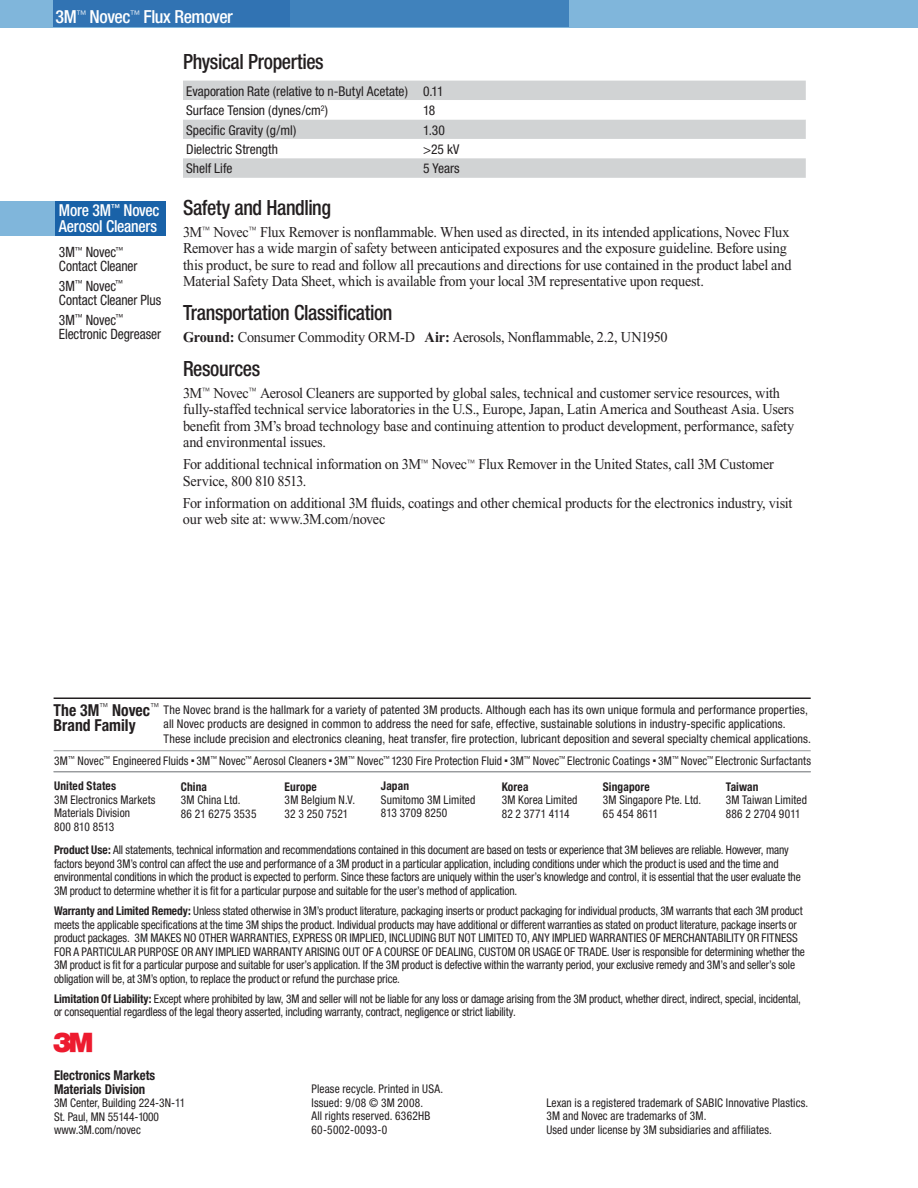
<style>
.page{position:relative;width:918px;height:1188px;background:#fff}
.page>*{position:absolute;margin:0;border:0;box-sizing:border-box;transform-origin:0 0}
.t1{font:27px "Logo 3 Mv 3 tt";color:#ed1b2f}
.t2{font:500 condensed 21px "Helvetica Neue";letter-spacing:-.02em;color:#231f20;scale:.95 1}
.t3{font:500 condensed 18px "Helvetica Neue";letter-spacing:-.025em;color:#fff}
.t4{font:500 condensed 16.5px/16.5px "Helvetica Neue";letter-spacing:-.01em;color:#fff;scale:.95 1}
.t5{font:700 condensed 16.5px/15px "Helvetica Neue";color:#231f20;scale:.95 1}
.t6{font:15px/16.5px "Times New Roman";letter-spacing:-.015em;color:#231f20;scale:.95 1}
.t7{font:condensed 14.25px/14.2px "Helvetica Neue";letter-spacing:-.005em;color:#231f20;scale:.95 1}
.t8{font:condensed 13.5px/19.5px "Helvetica Neue";letter-spacing:-.005em;color:#231f20}
.t9{font:700 condensed 13.5px/13.5px "Helvetica Neue";color:#231f20;scale:.95 1}
.t10{font:condensed 12px/13.5px "Helvetica Neue";letter-spacing:-.005em;color:#231f20;scale:.95 1}
.t11{font:condensed 12px/14.7px "Helvetica Neue";letter-spacing:-.005em;color:#231f20}
.t12{font:condensed 12px/13.5px "Helvetica Neue";letter-spacing:.015em;color:#231f20;scale:.95 1}
.t13{font:700 condensed 12px "Helvetica Neue";letter-spacing:.015em;color:#231f20;scale:.95 1}
.s1{font-weight:700}
</style>
<div class="page">
<svg style="left:183px;top:80px;width:623px;height:1px"></svg>
<svg style="left:183px;top:81px;width:623px;height:97px;fill:#d1d3d4"></svg>
<svg style="left:183px;top:100px;width:623px;height:19px"></svg>
<div style="left:0;top:201px;width:166px;height:35px;background:#80b6db"></div>
<div style="left:55px;top:201px;width:111px;height:34px;background:#1962a8"></div>
<hr style="left:54px;top:750px;width:757px;height:1px;background:#939598">
<hr style="left:54px;top:771px;width:757px;height:1px;background:#939598">
<hr style="left:54px;top:698px;width:757px;height:1px;background:#231f20">
<svg style="left:0;top:0;width:918px;height:27px;background:#5894c7"></svg>
<h3 class="t3" style="left:56px;top:6px;width:179px">3M<sup>™</sup> Novec<sup>™</sup> Flux Remover</h3>
<h3 class="t4" style="left:59px;top:201px;width:107px">More 3M<sup>™</sup> Novec<br>Aerosol Cleaners</h3>
<p class="t7" style="left:59px;top:245px;width:84px">3M<sup>™</sup> Novec<sup>™<br></sup>Contact Cleaner</p>
<p class="t7" style="left:59px;top:279px;width:109px">3M<sup>™</sup> Novec<sup>™<br></sup>Contact Cleaner Plus</p>
<p class="t7" style="left:59px;top:313px;width:109px">3M<sup>™</sup> Novec<sup>™<br></sup>Electronic Degreaser</p>
<h2 class="t2" style="left:183px;top:49px;width:150px">Physical Properties</h2>
<p class="t8" style="left:186px;top:81px;width:259px">Evaporation Rate (relative to n-Butyl Acetate) 0.11<br>Surface Tension (dynes/cm<sup>2</sup>)</p>
<p class="t8" style="left:423px;top:100px;width:14px">18</p>
<p class="t8" style="left:186px;top:120px;width:112px">Specific Gravity (g/ml)</p>
<p class="t8" style="left:423px;top:120px;width:24px">1.30</p>
<p class="t8" style="left:186px;top:139px;width:93px">Dielectric Strength</p>
<p class="t8" style="left:423px;top:139px;width:38px">&gt;25 kV</p>
<p class="t8" style="left:186px;top:159px;width:48px">Shelf Life</p>
<p class="t8" style="left:423px;top:159px;width:38px">5 Years</p>
<h2 class="t2" style="left:183px;top:195px;width:157px">Safety and Handling</h2>
<p class="t6" style="left:183px;top:223px;width:642px">3M<sup>™</sup> Novec<sup>™</sup> Flux Remover is nonflammable. When used as directed, in its intended applications, Novec Flux Remover has a wide margin of safety between anticipated exposures and the exposure guideline. Before using this product, be sure to read and follow all precautions and directions for use contained in the product label and Material Safety Data Sheet, which is available from your local 3M representative upon request.</p>
<h2 class="t2" style="left:183px;top:300px;width:222px">Transportation Classification</h2>
<p class="t6" style="left:183px;top:329px;width:512px"><span class="s1">Ground:</span> Consumer Commodity ORM-D <span class="s1">Air:</span> Aerosols, Nonflammable, 2.2, UN1950</p>
<h2 class="t2" style="left:183px;top:356px;width:83px">Resources</h2>
<p class="t6" style="left:183px;top:385px;width:645px">3M<sup>™</sup> Novec<sup>™</sup> Aerosol Cleaners are supported by global sales, technical and customer service resources, with fully-staffed technical service laboratories in the U.S., Europe, Japan, Latin America and Southeast Asia. Users benefit from 3M’s broad technology base and continuing attention to product development, performance, safety and environmental issues.</p>
<p class="t6" style="left:183px;top:456px;width:624px">For additional technical information on 3M<sup>™</sup> Novec<sup>™</sup> Flux Remover in the United States, call 3M Customer<br>Service, 800 810 8513.</p>
<p class="t6" style="left:183px;top:494px;width:643px">For information on additional 3M fluids, coatings and other chemical products for the electronics industry, visit our web site at: www.3M.com/novec</p>
<h3 class="t5" style="left:54px;top:702px;width:113px">The 3M<sup>™</sup> Novec<sup>™<br></sup>Brand Family</h3>
<p class="t10" style="left:54px;top:754px;width:798px">3M<sup>™</sup> Novec<sup>™</sup> Engineered Fluids ■ 3M<sup>™</sup> Novec<sup>™</sup> Aerosol Cleaners ■ 3M<sup>™</sup> Novec<sup>™</sup> 1230 Fire Protection Fluid ■ 3M<sup>™</sup> Novec<sup>™</sup> Electronic Coatings ■ 3M<sup>™</sup> Novec<sup>™</sup> Electronic Surfactants</p>
<p class="t11" style="left:164px;top:702px;width:649px">The Novec brand is the hallmark for a variety of patented 3M products. Although each has its own unique formula and performance properties, all Novec products are designed in common to address the need for safe, effective, sustainable solutions in industry-specific applications.<br>These include precision and electronics cleaning, heat transfer, fire protection, lubricant deposition and several specialty chemical applications.</p>
<p class="t13" style="left:54px;top:779px;width:67px">United States</p>
<p class="t10" style="left:54px;top:793px;width:108px">3M Electronics Markets<br>Materials Division<br>800 810 8513</p>
<p class="t13" style="left:181px;top:779px;width:29px">China</p>
<p class="t12" style="left:181px;top:793px;width:81px">3M China Ltd.<br>86 21 6275 3535</p>
<p class="t13" style="left:285px;top:779px;width:35px">Europe</p>
<p class="t10" style="left:285px;top:793px;width:76px">3M Belgium N.V.<br>32 3 250 7521</p>
<p class="t13" style="left:381px;top:779px;width:31px">Japan</p>
<p class="t10" style="left:381px;top:793px;width:101px">Sumitomo 3M Limited<br>813 3709 8250</p>
<p class="t13" style="left:502px;top:779px;width:30px">Korea</p>
<p class="t10" style="left:502px;top:793px;width:81px">3M Korea Limited<br>82 2 3771 4114</p>
<p class="t13" style="left:603px;top:779px;width:51px">Singapore</p>
<p class="t10" style="left:603px;top:793px;width:105px">3M Singapore Pte. Ltd.<br>65 454 8611</p>
<p class="t13" style="left:726px;top:779px;width:36px">Taiwan</p>
<p class="t10" style="left:726px;top:793px;width:87px">3M Taiwan Limited<br>886 2 2704 9011</p>
<p class="t10" style="left:54px;top:843px;width:788px"><span class="s1">Product Use:</span> All statements, technical information and recommendations contained in this document are based on tests or experience that 3M believes are reliable. However, many factors beyond 3M’s control can affect the use and performance of a 3M product in a particular application, including conditions under which the product is used and the time and environmental conditions in which the product is expected to perform. Since these factors are uniquely within the user’s knowledge and control, it is essential that the user evaluate the 3M product to determine whether it is fit for a particular purpose and suitable for the user’s method of application.</p>
<p class="t10" style="left:54px;top:904px;width:792px"><span class="s1">Warranty and Limited Remedy:</span> Unless stated otherwise in 3M’s product literature, packaging inserts or product packaging for individual products, 3M warrants that each 3M product meets the applicable specifications at the time 3M ships the product. Individual products may have additional or different warranties as stated on product literature, package inserts or product packages. 3M MAKES NO OTHER WARRANTIES, EXPRESS OR IMPLIED, INCLUDING BUT NOT LIMITED TO, ANY IMPLIED WARRANTIES OF MERCHANTABILITY OR FITNESS FOR A PARTICULAR PURPOSE OR ANY IMPLIED WARRANTY ARISING OUT OF A COURSE OF DEALING, CUSTOM OR USAGE OF TRADE. User is responsible for determining whether the 3M product is fit for a particular purpose and suitable for user’s application. If the 3M product is defective within the warranty period, your exclusive remedy and 3M’s and seller’s sole obligation will be, at 3M’s option, to replace the product or refund the purchase price.</p>
<p class="t10" style="left:54px;top:992px;width:788px"><span class="s1">Limitation Of Liability:</span> Except where prohibited by law, 3M and seller will not be liable for any loss or damage arising from the 3M product, whether direct, indirect, special, incidental, or consequential regardless of the legal theory asserted, including warranty, contract, negligence or strict liability.</p>
<h1 class="t1" style="left:53px;top:1027px;width:41px">3</h1>
<p class="t9" style="left:54px;top:1068px;width:108px">Electronics Markets<br>Materials Division</p>
<p class="t10" style="left:54px;top:1096px;width:140px">3M Center, Building 224-3N-11<br>St. Paul, MN 55144-1000 www.3M.com/novec</p>
<p class="t12" style="left:311px;top:1082px;width:140px">Please recycle. Printed in USA.<br>Issued: 9/08 © 3M 2008.<br>All rights reserved. 6362HB<br>60-5002-0093-0</p>
<p class="t10" style="left:546px;top:1095px;width:277px">Lexan is a registered trademark of SABIC Innovative Plastics.<br>3M and Novec are trademarks of 3M.<br>Used under license by 3M subsidiaries and affiliates.</p>
</div>
